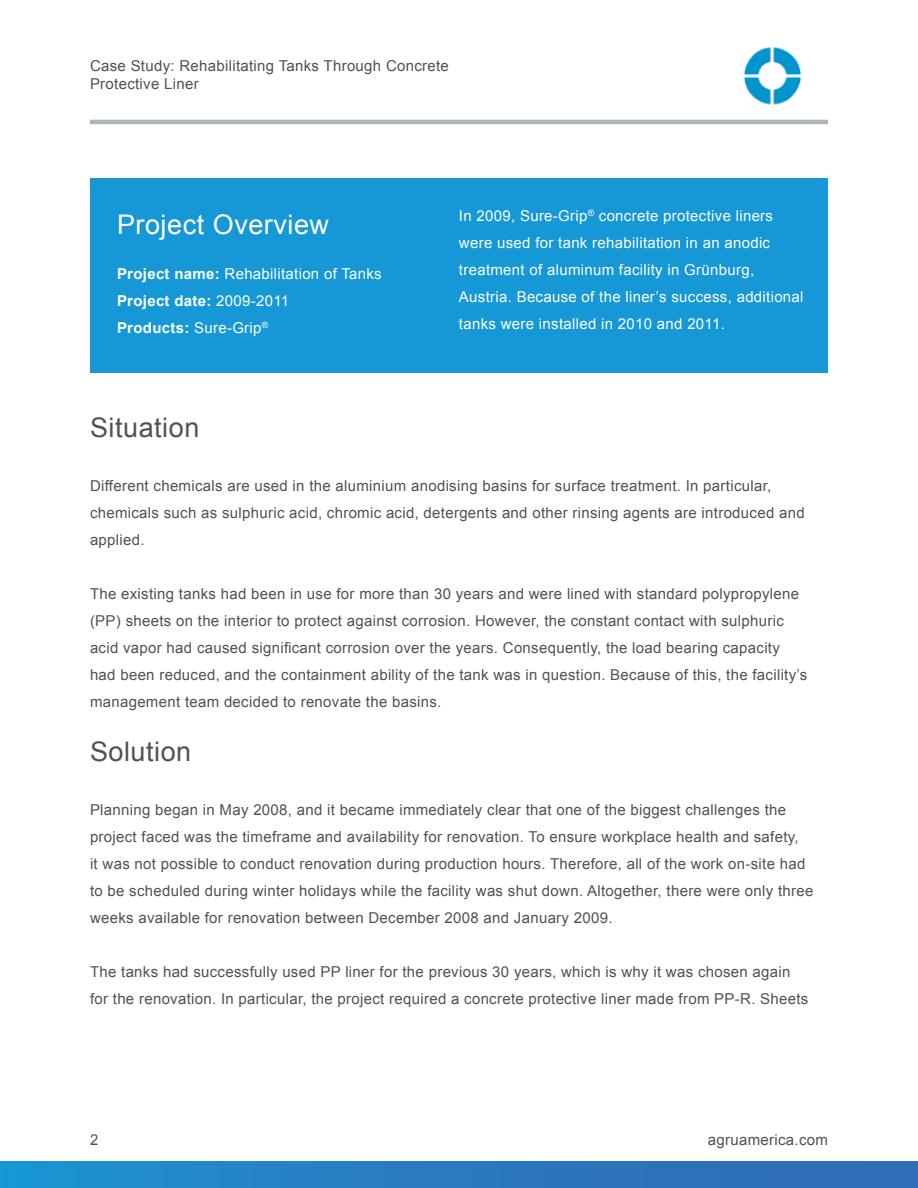
<style>
.page{position:relative;width:918px;height:1188px;background:#fff}
.page>*{position:absolute;margin:0;border:0;box-sizing:border-box;transform-origin:0 0}
.t1{font:27px "Arial";letter-spacing:.02em;color:#515153}
.t2{font:27px "Arial";letter-spacing:.02em;color:#fff}
.t3{font:15px/27px "Arial";letter-spacing:.02em;color:#515153}
.t4{font:15px/27px "Arial";letter-spacing:.02em;color:#fff}
.s1{font-weight:700}
</style>
<div class="page">
<div style="left:0;top:1161px;width:918px;height:27px;background:linear-gradient(to right,#1e91d0,#3268b2)"></div>
<img style="left:743px;top:47px;width:59px;height:58px">
<hr style="left:90px;top:120px;width:738px;height:4px;background:#adb6b5">
<div style="left:90px;top:178px;width:738px;height:194px;background:#1598d5"></div>
<p class="t3" style="left:90px;top:57px;width:361px;line-height:18px">Case Study: Rehabilitating Tanks Through Concrete<br>Protective Liner</p>
<h1 class="t2" style="left:117px;top:207px;width:214px">Project Overview</h1>
<p class="t4" style="left:117px;top:260px;width:266px"><span class="s1">Project name:</span> Rehabilitation of Tanks<br><span class="s1">Project date:</span> 2009-2011<br><span class="s1">Products:</span> Sure-Grip<sup>®</sup></p>
<h1 class="t1" style="left:90px;top:410px;width:111px">Situation</h1>
<p class="t4" style="left:459px;top:202px;width:346px">In 2009, Sure-Grip<sup>®</sup> concrete protective liners were used for tank rehabilitation in an anodic treatment of aluminum facility in Grünburg, Austria. Because of the liner’s success, additional tanks were installed in 2010 and 2011.</p>
<p class="t3" style="left:90px;top:473px;width:716px">Different chemicals are used in the aluminium anodising basins for surface treatment. In particular, chemicals such as sulphuric acid, chromic acid, detergents and other rinsing agents are introduced and applied.</p>
<p class="t3" style="left:90px;top:581px;width:719px">The existing tanks had been in use for more than 30 years and were lined with standard polypropylene (PP) sheets on the interior to protect against corrosion. However, the constant contact with sulphuric acid vapor had caused significant corrosion over the years. Consequently, the load bearing capacity had been reduced, and the containment ability of the tank was in question. Because of this, the facility’s management team decided to renovate the basins.</p>
<h1 class="t1" style="left:90px;top:734px;width:103px">Solution</h1>
<p class="t3" style="left:90px;top:797px;width:725px">Planning began in May 2008, and it became immediately clear that one of the biggest challenges the project faced was the timeframe and availability for renovation. To ensure workplace health and safety,<br>it was not possible to conduct renovation during production hours. Therefore, all of the work on-site had to be scheduled during winter holidays while the facility was shut down. Altogether, there were only three weeks available for renovation between December 2008 and January 2009.</p>
<p class="t3" style="left:90px;top:959px;width:720px">The tanks had successfully used PP liner for the previous 30 years, which is why it was chosen again for the renovation. In particular, the project required a concrete protective liner made from PP-R. Sheets</p>
<p class="t3" style="left:90px;top:1126px;width:10px">2</p>
<p class="t3" style="left:708px;top:1126px;width:122px">agruamerica.com</p>
</div>
